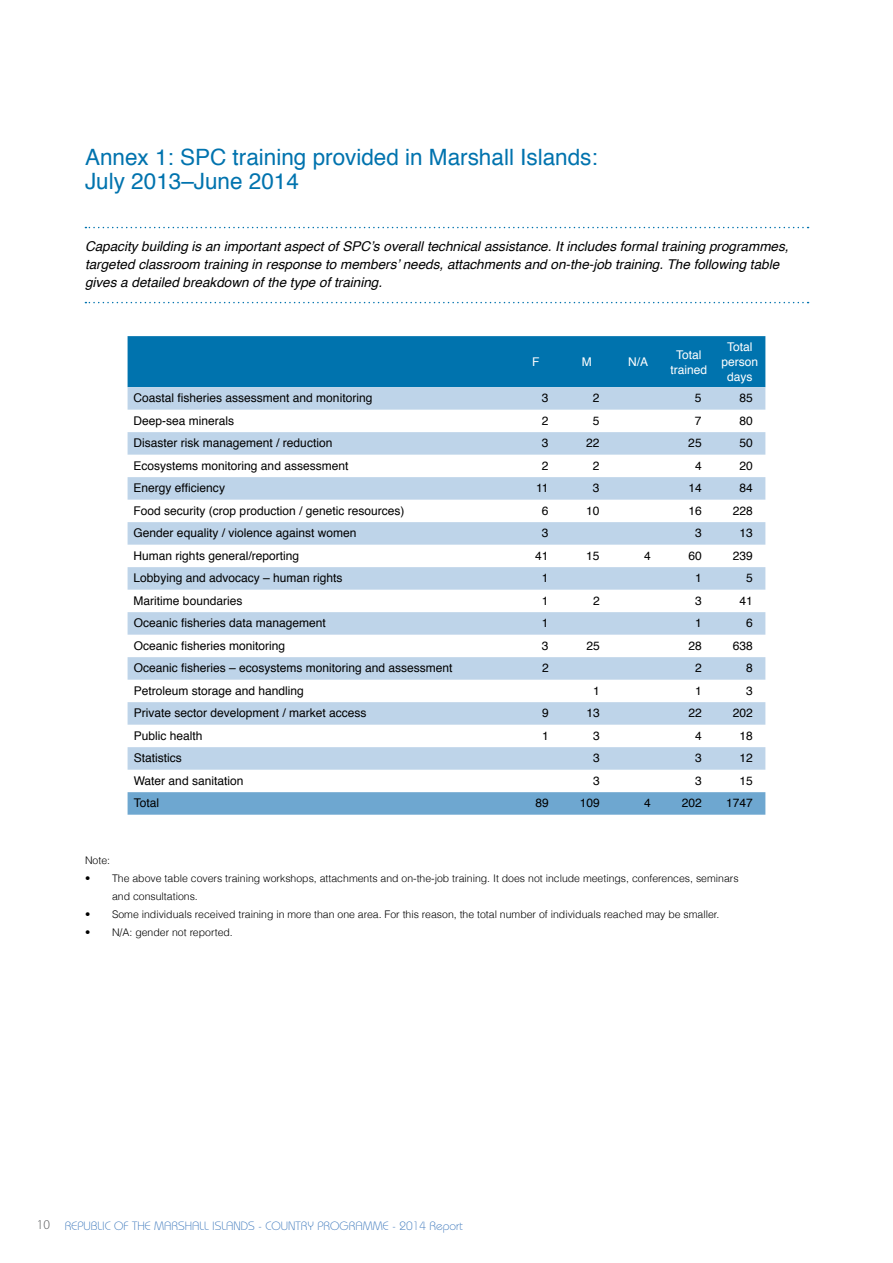
<style>
.page{position:relative;width:893px;height:1263px;background:#fff}
.page>*{position:absolute;margin:0;border:0;box-sizing:border-box;transform-origin:0 0}
.t1{font:22.5px/24px "Helvetica";color:#0073ae}
.t2{font:italic 13.5px/18px "Helvetica";color:#000}
.t3{font:12px "Helvetica";color:#000}
.t4{font:300 12px "Bauhaus";color:#3472b9}
.t5{font:12px/15px "Helvetica";color:#fff;text-align:center}
.t6{font:300 10.5px/18px "Helvetica";color:#000}
.s1{font-family:"Myriad Pro";font-size:13.5px;color:#58595b}
</style>
<div class="page">
<div style="left:128px;top:336px;width:637px;height:51px;background:#0073ae"></div>
<svg style="left:128px;top:387px;width:637px;height:383px"></svg>
<svg style="left:128px;top:792px;width:637px;height:23px;background:#71a8d0"></svg>
<svg style="left:85px;top:302px;width:723px;height:1px"></svg>
<svg style="left:85px;top:227px;width:723px;height:1px"></svg>
<h1 class="t1" style="left:85px;top:146px;width:514px">Annex 1: SPC training provided in Marshall Islands:<br>July 2013–June 2014</h1>
<p class="t2" style="left:85px;top:237px;width:705px">Capacity building is an important aspect of SPC’s overall technical assistance. It includes formal training programmes, targeted classroom training in response to members’ needs, attachments and on-the-job training. The following table gives a detailed breakdown of the type of training.</p>
<p class="t5" style="left:532px;top:355px;width:9px">F</p>
<p class="t5" style="left:582px;top:355px;width:11px">M</p>
<p class="t5" style="left:628px;top:355px;width:22px">N/A</p>
<p class="t5" style="left:670px;top:347px;width:38px">Total trained</p>
<p class="t5" style="left:721px;top:340px;width:38px">Total person days</p>
<p class="t3" style="left:134px;top:389px;width:240px">Coastal fisheries assessment and monitoring</p>
<p class="t3" style="left:542px;top:389px;width:8px">3</p>
<p class="t3" style="left:593px;top:389px;width:8px">2</p>
<p class="t3" style="left:695px;top:389px;width:8px">5</p>
<p class="t3" style="left:739px;top:389px;width:15px">85</p>
<p class="t3" style="left:134px;top:411px;width:102px">Deep-sea minerals</p>
<p class="t3" style="left:542px;top:411px;width:8px">2</p>
<p class="t3" style="left:593px;top:411px;width:8px">5</p>
<p class="t3" style="left:695px;top:411px;width:8px">7</p>
<p class="t3" style="left:739px;top:411px;width:15px">80</p>
<p class="t3" style="left:134px;top:434px;width:200px">Disaster risk management / reduction</p>
<p class="t3" style="left:542px;top:434px;width:8px">3</p>
<p class="t3" style="left:586px;top:434px;width:15px">22</p>
<p class="t3" style="left:688px;top:434px;width:15px">25</p>
<p class="t3" style="left:739px;top:434px;width:15px">50</p>
<p class="t3" style="left:134px;top:456px;width:216px">Ecosystems monitoring and assessment</p>
<p class="t3" style="left:542px;top:456px;width:8px">2</p>
<p class="t3" style="left:593px;top:456px;width:8px">2</p>
<p class="t3" style="left:695px;top:456px;width:8px">4</p>
<p class="t3" style="left:739px;top:456px;width:15px">20</p>
<p class="t3" style="left:134px;top:479px;width:93px">Energy efficiency</p>
<p class="t3" style="left:536px;top:479px;width:14px">11</p>
<p class="t3" style="left:593px;top:479px;width:8px">3</p>
<p class="t3" style="left:688px;top:479px;width:15px">14</p>
<p class="t3" style="left:739px;top:479px;width:15px">84</p>
<p class="t3" style="left:134px;top:501px;width:272px">Food security (crop production / genetic resources)</p>
<p class="t3" style="left:542px;top:501px;width:8px">6</p>
<p class="t3" style="left:586px;top:501px;width:15px">10</p>
<p class="t3" style="left:688px;top:501px;width:15px">16</p>
<p class="t3" style="left:733px;top:501px;width:22px">228</p>
<p class="t3" style="left:134px;top:524px;width:224px">Gender equality / violence against women</p>
<p class="t3" style="left:542px;top:524px;width:8px">3</p>
<p class="t3" style="left:695px;top:524px;width:8px">3</p>
<p class="t3" style="left:739px;top:524px;width:15px">13</p>
<p class="t3" style="left:134px;top:546px;width:167px">Human rights general/reporting</p>
<p class="t3" style="left:535px;top:546px;width:15px">41</p>
<p class="t3" style="left:586px;top:546px;width:15px">15</p>
<p class="t3" style="left:644px;top:546px;width:8px">4</p>
<p class="t3" style="left:688px;top:546px;width:15px">60</p>
<p class="t3" style="left:733px;top:546px;width:22px">239</p>
<p class="t3" style="left:134px;top:569px;width:210px">Lobbying and advocacy – human rights</p>
<p class="t3" style="left:542px;top:569px;width:8px">1</p>
<p class="t3" style="left:695px;top:569px;width:8px">1</p>
<p class="t3" style="left:746px;top:569px;width:8px">5</p>
<p class="t3" style="left:134px;top:591px;width:110px">Maritime boundaries</p>
<p class="t3" style="left:542px;top:591px;width:8px">1</p>
<p class="t3" style="left:593px;top:591px;width:8px">2</p>
<p class="t3" style="left:695px;top:591px;width:8px">3</p>
<p class="t3" style="left:739px;top:591px;width:15px">41</p>
<p class="t3" style="left:134px;top:614px;width:194px">Oceanic fisheries data management</p>
<p class="t3" style="left:542px;top:614px;width:8px">1</p>
<p class="t3" style="left:695px;top:614px;width:8px">1</p>
<p class="t3" style="left:746px;top:614px;width:8px">6</p>
<p class="t3" style="left:134px;top:636px;width:153px">Oceanic fisheries monitoring</p>
<p class="t3" style="left:542px;top:636px;width:8px">3</p>
<p class="t3" style="left:586px;top:636px;width:15px">25</p>
<p class="t3" style="left:688px;top:636px;width:15px">28</p>
<p class="t3" style="left:733px;top:636px;width:22px">638</p>
<p class="t3" style="left:134px;top:659px;width:320px">Oceanic fisheries – ecosystems monitoring and assessment</p>
<p class="t3" style="left:542px;top:659px;width:8px">2</p>
<p class="t3" style="left:695px;top:659px;width:8px">2</p>
<p class="t3" style="left:746px;top:659px;width:8px">8</p>
<p class="t3" style="left:134px;top:681px;width:172px">Petroleum storage and handling</p>
<p class="t3" style="left:593px;top:681px;width:8px">1</p>
<p class="t3" style="left:695px;top:681px;width:8px">1</p>
<p class="t3" style="left:746px;top:681px;width:8px">3</p>
<p class="t3" style="left:134px;top:704px;width:234px">Private sector development / market access</p>
<p class="t3" style="left:542px;top:704px;width:8px">9</p>
<p class="t3" style="left:586px;top:704px;width:15px">13</p>
<p class="t3" style="left:688px;top:704px;width:15px">22</p>
<p class="t3" style="left:733px;top:704px;width:22px">202</p>
<p class="t3" style="left:134px;top:726px;width:70px">Public health</p>
<p class="t3" style="left:542px;top:726px;width:8px">1</p>
<p class="t3" style="left:593px;top:726px;width:8px">3</p>
<p class="t3" style="left:695px;top:726px;width:8px">4</p>
<p class="t3" style="left:739px;top:726px;width:15px">18</p>
<p class="t3" style="left:134px;top:749px;width:50px">Statistics</p>
<p class="t3" style="left:593px;top:749px;width:8px">3</p>
<p class="t3" style="left:695px;top:749px;width:8px">3</p>
<p class="t3" style="left:739px;top:749px;width:15px">12</p>
<p class="t3" style="left:134px;top:771px;width:111px">Water and sanitation</p>
<p class="t3" style="left:593px;top:771px;width:8px">3</p>
<p class="t3" style="left:695px;top:771px;width:8px">3</p>
<p class="t3" style="left:739px;top:771px;width:15px">15</p>
<p class="t3" style="left:134px;top:794px;width:27px">Total</p>
<p class="t3" style="left:535px;top:794px;width:15px">89</p>
<p class="t3" style="left:580px;top:794px;width:22px">109</p>
<p class="t3" style="left:644px;top:794px;width:8px">4</p>
<p class="t3" style="left:682px;top:794px;width:22px">202</p>
<p class="t3" style="left:726px;top:794px;width:28px">1747</p>
<p class="t6" style="left:85px;top:851px;width:27px">Note:</p>
<p class="t6" style="left:112px;top:869px;width:628px;text-indent:-27px">• The above table covers training workshops, attachments and on-the-job training. It does not include meetings, conferences, seminars and consultations.</p>
<p class="t6" style="left:85px;top:905px;width:636px">• Some individuals received training in more than one area. For this reason, the total number of individuals reached may be smaller.</p>
<p class="t6" style="left:85px;top:923px;width:149px">• N/A: gender not reported.</p>
<p class="t4" style="left:37px;top:1218px;width:427px"><span class="s1">10</span> REPUBLIC OF THE MARSHALL ISLANDS - COUNTRY PROGRAMME - 2014 Report</p>
</div>
